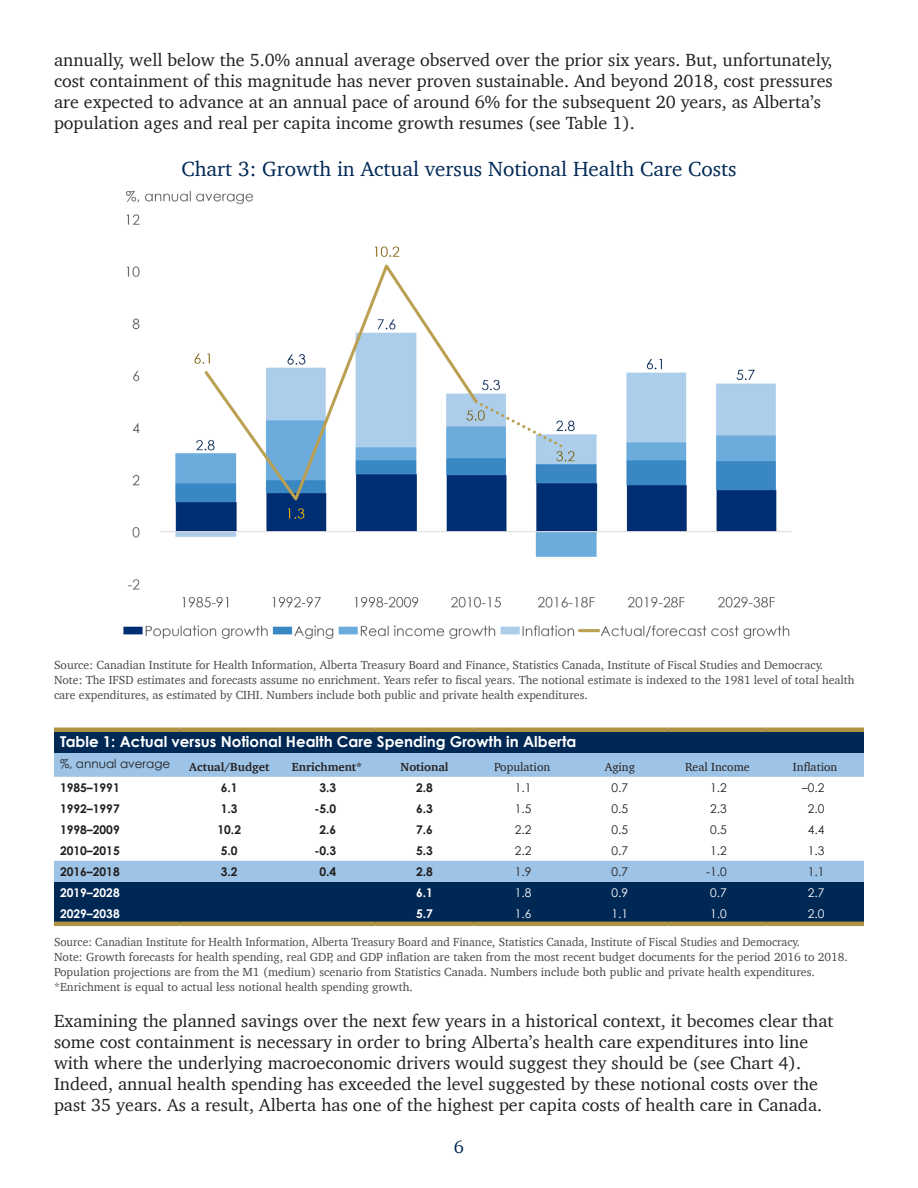
<style>
.page{position:relative;width:918px;height:1188px;background:#fff}
.page>*{position:absolute;margin:0;border:0;box-sizing:border-box;transform-origin:0 0}
.t1{font:21px "Charter";color:#002855}
.Body{font:18px/21px "Charter";color:#231f20}
.t2{font:18px "Charter";color:#002855}
.t3{font:700 15px "Century Gothic";color:#fff}
.Source{font:12px/15px "Charter";color:#454647}
.Source-2{font:12px "Charter";color:#454647;scale:.96 1}
.body__align_to{font:12px "Century Gothic";color:#231f20}
.Body__left{font:700 12px "Century Gothic";color:#231f20}
.Source-3{font:12px "Charter";color:#231f20}
.Source-4{font:700 12px "Charter";color:#231f20}
.Body-2{font:700 12px "Century Gothic";color:#231f20}
.Body__left-2{font:700 12px "Century Gothic";color:#fff}
.body__align_to-2{font:12px "Century Gothic";color:#fff}
.body__align_to-3{font:700 12px "Century Gothic";color:#231f20}
.Body__left-3{font:12px "Century Gothic";color:#231f20}
.Body-3{font:12px "Century Gothic";color:#231f20}
.Body-4{font:700 12px "Century Gothic";color:#fff}
.Body-5{font:12px "Century Gothic";color:#fff}
</style>
<div class="page">
<img style="left:123px;top:190px;width:668px;height:449px">
<div style="left:54px;top:732px;width:810px;height:190px;background:#002855"></div>
<svg style="left:54px;top:753px;width:810px;height:129px"></svg>
<hr style="left:54px;top:728px;width:126px;height:4px;background:#ae9142">
<hr style="left:180px;top:728px;width:98px;height:4px;background:#ae9142">
<hr style="left:278px;top:728px;width:98px;height:4px;background:#ae9142">
<hr style="left:376px;top:728px;width:97px;height:4px;background:#ae9142">
<hr style="left:473px;top:728px;width:98px;height:4px;background:#ae9142">
<hr style="left:571px;top:728px;width:98px;height:4px;background:#ae9142">
<hr style="left:669px;top:728px;width:97px;height:4px;background:#ae9142">
<hr style="left:766px;top:728px;width:98px;height:4px;background:#ae9142">
<hr style="left:54px;top:922px;width:126px;height:4px;background:#ae9142">
<hr style="left:180px;top:922px;width:98px;height:4px;background:#ae9142">
<hr style="left:278px;top:922px;width:98px;height:4px;background:#ae9142">
<hr style="left:376px;top:922px;width:97px;height:4px;background:#ae9142">
<hr style="left:473px;top:922px;width:98px;height:4px;background:#ae9142">
<hr style="left:571px;top:922px;width:98px;height:4px;background:#ae9142">
<hr style="left:669px;top:922px;width:97px;height:4px;background:#ae9142">
<hr style="left:766px;top:922px;width:98px;height:4px;background:#ae9142">
<p class="Body" style="left:54px;top:49px;width:780px">annually, well below the 5.0% annual average observed over the prior six years. But, unfortunately, cost containment of this magnitude has never proven sustainable. And beyond 2018, cost pressures are expected to advance at an annual pace of around 6% for the subsequent 20 years, as Alberta’s population ages and real per capita income growth resumes (see Table 1).</p>
<p class="t1" style="left:181px;top:151px;width:557px">Chart 3: Growth in Actual versus Notional Health Care Costs</p>
<p class="Source" style="left:54px;top:657px;width:802px">Source: Canadian Institute for Health Information, Alberta Treasury Board and Finance, Statistics Canada, Institute of Fiscal Studies and Democracy.<br>Note: The IFSD estimates and forecasts assume no enrichment. Years refer to fiscal years. The notional estimate is indexed to the 1981 level of total health care expenditures, as estimated by CIHI. Numbers include both public and private health expenditures.</p>
<p class="t3" style="left:60px;top:732px;width:518px">Table 1: Actual versus Notional Health Care Spending Growth in Alberta</p>
<p class="Body__left-3" style="left:60px;top:756px;width:112px">%, annual average</p>
<p class="Source-4" style="left:189px;top:756px;width:82px">Actual/Budget</p>
<p class="Source-4" style="left:292px;top:756px;width:72px">Enrichment*</p>
<p class="Source-4" style="left:401px;top:756px;width:49px">Notional</p>
<p class="Source-3" style="left:494px;top:756px;width:58px">Population</p>
<p class="Source-3" style="left:605px;top:756px;width:32px">Aging</p>
<p class="Source-3" style="left:685px;top:756px;width:66px">Real Income</p>
<p class="Source-3" style="left:793px;top:756px;width:46px">Inflation</p>
<p class="Body__left" style="left:60px;top:780px;width:61px">1985–1991</p>
<p class="Body-2" style="left:221px;top:780px;width:18px">6.1</p>
<p class="body__align_to-3" style="left:319px;top:780px;width:18px">3.3</p>
<p class="Body-2" style="left:416px;top:780px;width:18px">2.8</p>
<p class="body__align_to" style="left:515px;top:780px;width:18px">1.1</p>
<p class="Body-3" style="left:612px;top:780px;width:18px">0.7</p>
<p class="body__align_to" style="left:710px;top:780px;width:18px">1.2</p>
<p class="body__align_to" style="left:802px;top:780px;width:24px">–0.2</p>
<p class="Body__left" style="left:60px;top:801px;width:61px">1992–1997</p>
<p class="Body-2" style="left:221px;top:801px;width:18px">1.3</p>
<p class="body__align_to-3" style="left:314px;top:801px;width:23px">-5.0</p>
<p class="Body-2" style="left:416px;top:801px;width:18px">6.3</p>
<p class="body__align_to" style="left:515px;top:801px;width:18px">1.5</p>
<p class="Body-3" style="left:612px;top:801px;width:18px">0.5</p>
<p class="body__align_to" style="left:710px;top:801px;width:18px">2.3</p>
<p class="body__align_to" style="left:808px;top:801px;width:18px">2.0</p>
<p class="Body__left" style="left:60px;top:822px;width:61px">1998–2009</p>
<p class="Body-2" style="left:218px;top:822px;width:25px">10.2</p>
<p class="body__align_to-3" style="left:319px;top:822px;width:18px">2.6</p>
<p class="Body-2" style="left:416px;top:822px;width:18px">7.6</p>
<p class="body__align_to" style="left:515px;top:822px;width:18px">2.2</p>
<p class="Body-3" style="left:612px;top:822px;width:18px">0.5</p>
<p class="body__align_to" style="left:710px;top:822px;width:18px">0.5</p>
<p class="body__align_to" style="left:808px;top:822px;width:18px">4.4</p>
<p class="Body__left" style="left:60px;top:843px;width:61px">2010–2015</p>
<p class="Body-2" style="left:221px;top:843px;width:18px">5.0</p>
<p class="body__align_to-3" style="left:314px;top:843px;width:23px">-0.3</p>
<p class="Body-2" style="left:416px;top:843px;width:18px">5.3</p>
<p class="body__align_to" style="left:515px;top:843px;width:18px">2.2</p>
<p class="Body-3" style="left:612px;top:843px;width:18px">0.7</p>
<p class="body__align_to" style="left:710px;top:843px;width:18px">1.2</p>
<p class="body__align_to" style="left:808px;top:843px;width:18px">1.3</p>
<p class="Body__left" style="left:60px;top:864px;width:61px">2016–2018</p>
<p class="Body-2" style="left:221px;top:864px;width:18px">3.2</p>
<p class="body__align_to-3" style="left:319px;top:864px;width:18px">0.4</p>
<p class="Body-2" style="left:416px;top:864px;width:18px">2.8</p>
<p class="body__align_to" style="left:515px;top:864px;width:18px">1.9</p>
<p class="Body-3" style="left:612px;top:864px;width:18px">0.7</p>
<p class="body__align_to" style="left:706px;top:864px;width:22px">-1.0</p>
<p class="body__align_to" style="left:808px;top:864px;width:18px">1.1</p>
<p class="Body__left-2" style="left:60px;top:885px;width:61px">2019–2028</p>
<p class="Body-4" style="left:416px;top:885px;width:18px">6.1</p>
<p class="body__align_to-2" style="left:515px;top:885px;width:18px">1.8</p>
<p class="Body-5" style="left:612px;top:885px;width:18px">0.9</p>
<p class="body__align_to-2" style="left:710px;top:885px;width:18px">0.7</p>
<p class="body__align_to-2" style="left:808px;top:885px;width:18px">2.7</p>
<p class="Body__left-2" style="left:60px;top:906px;width:61px">2029–2038</p>
<p class="Body-4" style="left:416px;top:906px;width:18px">5.7</p>
<p class="body__align_to-2" style="left:515px;top:906px;width:18px">1.6</p>
<p class="Body-5" style="left:612px;top:906px;width:18px">1.1</p>
<p class="body__align_to-2" style="left:710px;top:906px;width:18px">1.0</p>
<p class="body__align_to-2" style="left:808px;top:906px;width:18px">2.0</p>
<p class="Source-2" style="left:54px;top:932px;width:779px">Source: Canadian Institute for Health Information, Alberta Treasury Board and Finance, Statistics Canada, Institute of Fiscal Studies and Democracy.</p>
<p class="Source" style="left:54px;top:949px;width:795px">Note: Growth forecasts for health spending, real GDP, and GDP inflation are taken from the most recent budget documents for the period 2016 to 2018.<br>Population projections are from the M1 (medium) scenario from Statistics Canada. Numbers include both public and private health expenditures.</p>
<p class="Source" style="left:54px;top:979px;width:360px">*Enrichment is equal to actual less notional health spending growth.</p>
<p class="Body" style="left:54px;top:1010px;width:781px">Examining the planned savings over the next few years in a historical context, it becomes clear that some cost containment is necessary in order to bring Alberta’s health care expenditures into line with where the underlying macroeconomic drivers would suggest they should be (see Chart 4).<br>Indeed, annual health spending has exceeded the level suggested by these notional costs over the past 35 years. As a result, Alberta has one of the highest per capita costs of health care in Canada.</p>
<p class="t2" style="left:454px;top:1131px;width:12px">6</p>
</div>
